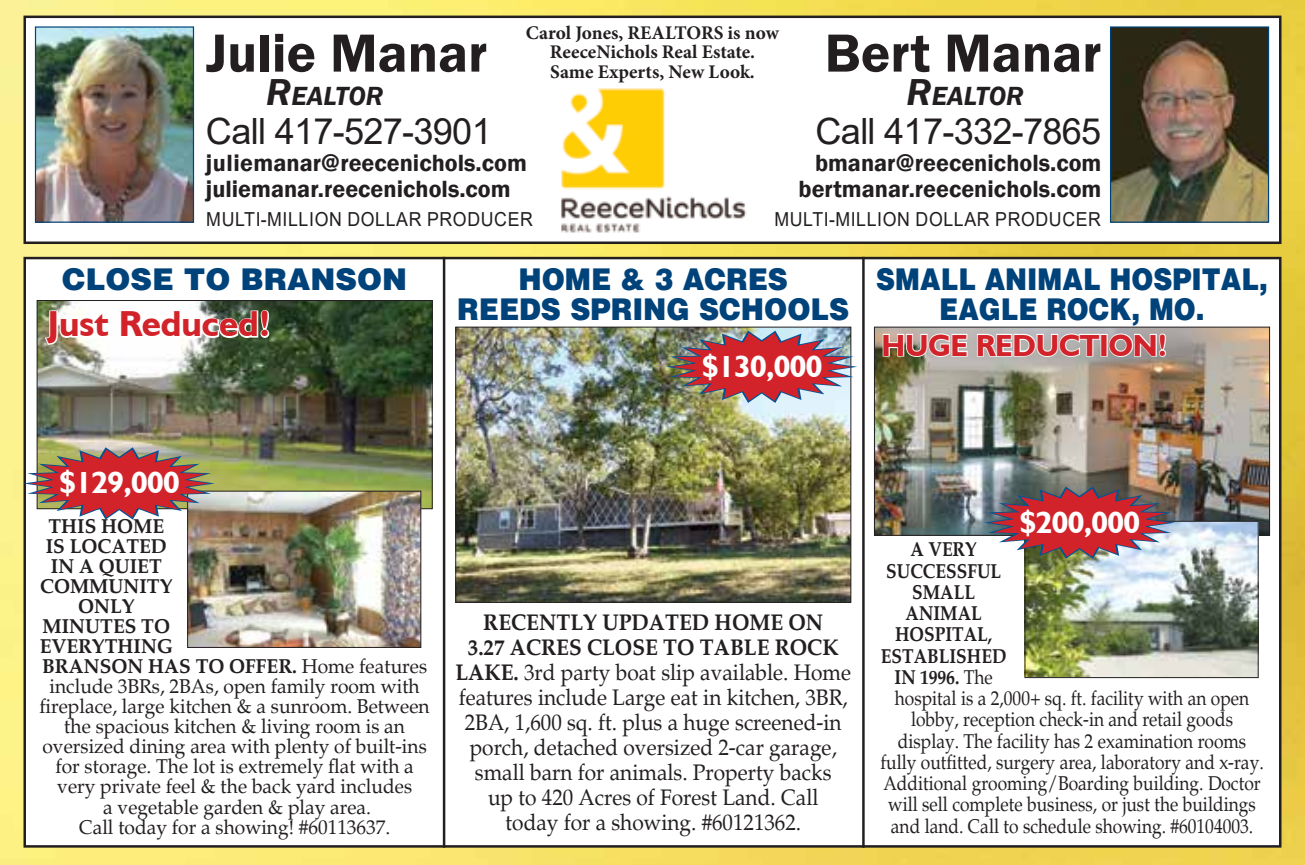
<style>
.page{position:relative;width:1305px;height:865px;background:#fff}
.page>*{position:absolute;margin:0;border:0;box-sizing:border-box;transform-origin:0 0}
.t1{font:600 55.5px "Franklin Gothic";color:#231f20}
.t2{font:36.25px "Arial";letter-spacing:-.02em;color:#231f20}
.t3{font:700 36.25px "Humanist 521 BT";color:#d2232a}
.t4{font:700 30.5px "Humanist 521 BT";letter-spacing:-.02em;color:#fff}
.t5{font:700 30.5px "Humanist 521 BT";letter-spacing:-.01em;color:#d2232a}
.t6{font:900 30px/30px "Helvetica";color:#00427a;text-align:center;scale:.88 1}
.t7{font:900 30px/30px "Helvetica";color:#00427a;text-align:center;scale:.93 1}
.t8{font:900 30px "Helvetica";color:#00427a}
.t9{font:italic 600 27px "Franklin Gothic";color:#231f20}
.t10{font:600 24px/26.5px "Franklin Gothic";color:#231f20}
.t11{font:22.5px/25px "Palatino";color:#231f20;text-align:center;scale:.93 1}
.t12{font:20px "Palatino";color:#231f20;scale:.87 1}
.t13{font:20px "Palatino";color:#231f20;scale:.96 1}
.t14{font:700 20px "Palatino";color:#231f20;scale:.96 1}
.t15{font:700 20px "Palatino";color:#231f20;scale:.87 1}
.t16{font:700 19.25px/19.2px "Minion Pro";color:#231f20;text-align:center}
.t17{font:19.25px "Arial";letter-spacing:.035em;color:#231f20;scale:.92 1}
.s1{font-size:38.5px}
.s2{font-weight:400}
.s3{font-weight:700}
</style>
<div class="page">
<img style="left:0;top:0;width:1305px;height:864px">
<div style="left:25px;top:258px;width:1255px;height:587px;background:#fff"></div>
<div style="left:25px;top:17px;width:1255px;height:225px;background:#fff"></div>
<div style="left:23px;top:16px;width:1259px;height:228px;border:2px solid #231f20"></div>
<hr style="left:443px;top:257px;width:2px;height:590px;background:#231f20">
<hr style="left:862px;top:257px;width:3px;height:590px;background:#231f20">
<img style="left:1112px;top:28px;width:155px;height:193px">
<div style="left:1110px;top:26px;width:159px;height:197px;border:1px solid #00427a"></div>
<svg style="left:329px;top:9px;width:162px;height:10px;background:#c6bd6d"></svg>
<img style="left:561px;top:88px;width:186px;height:145px">
<img style="left:37px;top:28px;width:155px;height:193px">
<div style="left:35px;top:26px;width:159px;height:197px;border:1px solid #00427a"></div>
<svg style="left:943px;top:9px;width:162px;height:10px;background:#beab4f"></svg>
<img style="left:39px;top:302px;width:392px;height:205px">
<img style="left:189px;top:492px;width:230px;height:153px">
<div style="left:187px;top:490px;width:234px;height:157px;border:1px solid #231f20"></div>
<svg style="left:23px;top:447px;width:192px;height:72px;background:#be6a63"></svg>
<svg style="left:43px;top:309px;width:68px;height:37px"></svg>
<svg style="left:119px;top:303px;width:152px;height:36px"></svg>
<img style="left:457px;top:328px;width:392px;height:272px">
<div style="left:455px;top:326px;width:396px;height:276px;border:1px solid #231f20"></div>
<img style="left:876px;top:328px;width:392px;height:205px">
<div style="left:874px;top:326px;width:396px;height:209px;border:1px solid #231f20"></div>
<img style="left:1027px;top:522px;width:230px;height:153px">
<div style="left:1025px;top:520px;width:234px;height:157px;border:1px solid #231f20"></div>
<img style="left:984px;top:486px;width:191px;height:72px">
<img style="left:666px;top:330px;width:191px;height:72px">
<svg style="left:882px;top:332px;width:87px;height:26px"></svg>
<svg style="left:976px;top:332px;width:125px;height:26px"></svg>
<div style="left:1100px;top:333px;width:8px;height:23px;border:2px solid #fff"></div>
<svg style="left:1107px;top:329px;width:61px;height:29px"></svg>
<p class="t16" style="left:526px;top:23px;width:255px">Carol Jones, REALTORS is now<br>ReeceNichols Real Estate.<br>Same Experts, New Look.</p>
<h1 class="t1" style="left:825px;top:19px;width:278px">Bert Manar</h1>
<h3 class="t9" style="left:906px;top:79px;width:118px"><span class="s1">R</span>EALTOR</h3>
<h2 class="t2" style="left:816px;top:106px;width:287px">CALL 417-332-7865</h2>
<p class="t10" style="left:799px;top:149px;width:304px;text-align:right">bmanar@reecenichols.com bertmanar.reecenichols.com</p>
<p class="t17" style="left:774px;top:206px;width:357px">MULTI-MILLION DOLLAR PRODUCER</p>
<h1 class="t1" style="left:206px;top:19px;width:283px">Julie Manar</h1>
<h3 class="t9" style="left:266px;top:79px;width:118px"><span class="s1">R</span>EALTOR</h3>
<h2 class="t2" style="left:206px;top:106px;width:287px">CALL 417-527-3901</h2>
<p class="t10" style="left:206px;top:149px;width:322px">juliemanar@reecenichols.com juliemanar.reecenichols.com</p>
<p class="t17" style="left:206px;top:206px;width:357px">MULTI-MILLION DOLLAR PRODUCER</p>
<h3 class="t8" style="left:62px;top:260px;width:346px">CLOSE TO BRANSON</h3>
<h2 class="t3" style="left:48px;top:301px;width:225px">Just Reduced!</h2>
<h3 class="t7" style="left:457px;top:264px;width:423px">HOME &amp; 3 ACRES<br>REEDS SPRING SCHOOLS</h3>
<h3 class="t4" style="left:702px;top:347px;width:122px">$130,000</h3>
<h3 class="t6" style="left:876px;top:264px;width:446px">SMALL ANIMAL HOSPITAL,<br>EAGLE ROCK, MO.</h3>
<h3 class="t5" style="left:882px;top:326px;width:287px">HUGE REDUCTION!</h3>
<h3 class="t4" style="left:60px;top:463px;width:122px">$129,000</h3>
<p class="t14" style="left:49px;top:514px;width:122px">THIS HOME</p>
<p class="t14" style="left:46px;top:534px;width:128px">IS LOCATED</p>
<p class="t14" style="left:51px;top:554px;width:117px">IN A QUIET</p>
<p class="t14" style="left:40px;top:574px;width:139px">COMMUNITY</p>
<p class="t14" style="left:78px;top:594px;width:60px">ONLY</p>
<p class="t14" style="left:43px;top:614px;width:134px">MINUTES TO</p>
<p class="t14" style="left:40px;top:634px;width:140px">EVERYTHING</p>
<p class="t14" style="left:42px;top:654px;width:403px">BRANSON HAS TO OFFER. <span class="s2">Home features</span></p>
<p class="t13" style="left:50px;top:674px;width:387px">include 3BRs, 2BAs, open family room with</p>
<p class="t13" style="left:40px;top:694px;width:408px">fireplace, large kitchen &amp; a sunroom. Between</p>
<p class="t13" style="left:64px;top:714px;width:357px">the spacious kitchen &amp; living room is an</p>
<p class="t13" style="left:42px;top:734px;width:402px">oversized dining area with plenty of built-ins</p>
<p class="t13" style="left:55px;top:754px;width:375px">for storage. The lot is extremely flat with a</p>
<p class="t13" style="left:57px;top:774px;width:371px">very private feel &amp; the back yard includes</p>
<p class="t13" style="left:103px;top:794px;width:281px">a vegetable garden &amp; play area.</p>
<p class="t13" style="left:79px;top:814px;width:325px">Call today for a showing! #60113637.</p>
<p class="t11" style="left:456px;top:609px;width:427px"><span class="s3">RECENTLY UPDATED HOME ON<br>3.27 ACRES CLOSE TO TABLE ROCK LAKE.</span> 3rd party boat slip available. Home features include Large eat in kitchen, 3BR, 2BA, 1,600 sq. ft. plus a huge screened-in porch, detached oversized 2-car garage, small barn for animals. Property backs<br>up to 420 Acres of Forest Land. Call<br>today for a showing. #60121362.</p>
<h3 class="t4" style="left:1020px;top:503px;width:122px">$200,000</h3>
<p class="t15" style="left:911px;top:537px;width:78px">A VERY</p>
<p class="t15" style="left:886px;top:558px;width:134px">SUCCESSFUL</p>
<p class="t15" style="left:912px;top:579px;width:74px">SMALL</p>
<p class="t15" style="left:906px;top:601px;width:89px">ANIMAL</p>
<p class="t15" style="left:895px;top:622px;width:113px">HOSPITAL,</p>
<p class="t15" style="left:881px;top:643px;width:146px">ESTABLISHED</p>
<p class="t15" style="left:895px;top:664px;width:114px">IN 1996. <span class="s2">The</span></p>
<p class="t12" style="left:895px;top:686px;width:409px">hospital is a 2,000+ sq. ft. facility with an open</p>
<p class="t12" style="left:911px;top:707px;width:372px">lobby, reception check-in and retail goods</p>
<p class="t12" style="left:898px;top:728px;width:402px">display. The facility has 2 examination rooms</p>
<p class="t12" style="left:880px;top:749px;width:442px">fully outfitted, surgery area, laboratory and x-ray.</p>
<p class="t12" style="left:883px;top:770px;width:435px">Additional grooming/Boarding building. Doctor</p>
<p class="t12" style="left:888px;top:792px;width:424px">will sell complete business, or just the buildings</p>
<p class="t12" style="left:891px;top:813px;width:418px">and land. Call to schedule showing. #60104003.</p>
</div>
